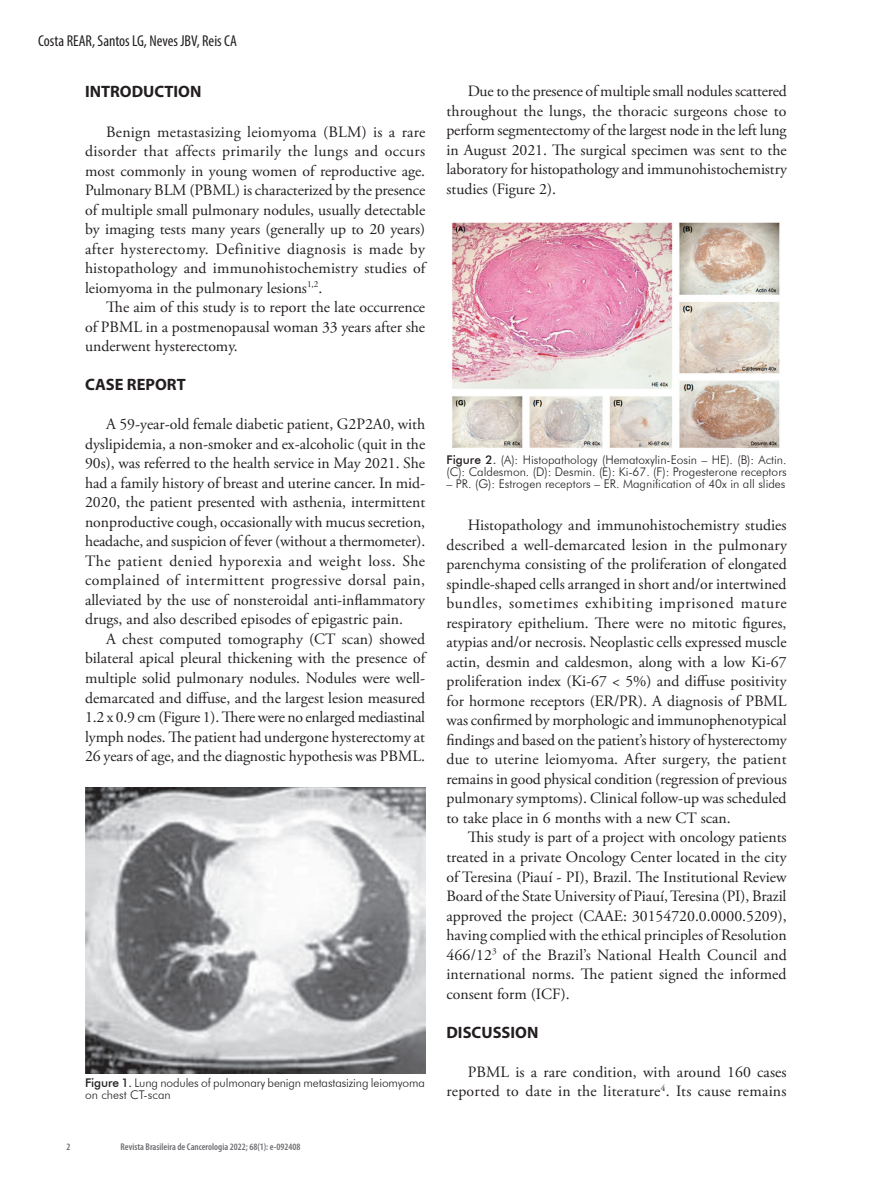
<style>
.page{position:relative;width:893px;height:1191px;background:#fff}
.page>*{position:absolute;margin:0;border:0;box-sizing:border-box;transform-origin:0 0}
.t1{font:700 16.5px "Myriad Pro";color:#231f20}
.t2{font:15.75px/19.5px "Adobe Garamond Pro";color:#231f20;text-align:justify}
.t3{font:condensed 15.75px "Myriad Pro";color:#231f20}
.t4{font:300 12px/12px "Futura BT";color:#231f20}
.t5{font:600 condensed 9.75px "Myriad Pro";color:#6c6d70}
.s1{font-weight:500}
</style>
<div class="page">
<img style="left:85px;top:787px;width:340px;height:286px">
<img style="left:452px;top:222px;width:328px;height:226px">
<p class="t3" style="left:38px;top:31px;width:200px">Costa REAR, Santos LG, Neves JBV, Reis CA</p>
<p class="t1" style="left:85px;top:81px;width:118px">INTRODUCTION</p>
<p class="t2" style="left:85px;top:122px;width:342px;text-indent:21px">Benign metastasizing leiomyoma (BLM) is a rare disorder that affects primarily the lungs and occurs most commonly in young women of reproductive age.<br>Pulmonary BLM (PBML) is characterized by the presence of multiple small pulmonary nodules, usually detectable by imaging tests many years (generally up to 20 years) after hysterectomy. Definitive diagnosis is made by histopathology and immunohistochemistry studies of leiomyoma in the pulmonary lesions<sup>1,2</sup>.</p>
<p class="t2" style="left:85px;top:298px;width:342px;text-indent:21px">The aim of this study is to report the late occurrence of PBML in a postmenopausal woman 33 years after she underwent hysterectomy.</p>
<p class="t1" style="left:85px;top:374px;width:102px">CASE REPORT</p>
<p class="t2" style="left:85px;top:415px;width:342px;text-indent:21px">A 59-year-old female diabetic patient, G2P2A0, with dyslipidemia, a non-smoker and ex-alcoholic (quit in the 90s), was referred to the health service in May 2021. She had a family history of breast and uterine cancer. In mid-2020, the patient presented with asthenia, intermittent nonproductive cough, occasionally with mucus secretion, headache, and suspicion of fever (without a thermometer).<br>The patient denied hyporexia and weight loss. She complained of intermittent progressive dorsal pain, alleviated by the use of nonsteroidal anti-inflammatory drugs, and also described episodes of epigastric pain.</p>
<p class="t2" style="left:85px;top:630px;width:342px;text-indent:21px">A chest computed tomography (CT scan) showed bilateral apical pleural thickening with the presence of multiple solid pulmonary nodules. Nodules were well&shy;demarcated and diffuse, and the largest lesion measured 1.2 x 0.9 cm (Figure 1). There were no enlarged mediastinal lymph nodes. The patient had undergone hysterectomy at 26 years of age, and the diagnostic hypothesis was PBML.</p>
<p class="t4" style="left:85px;top:1076px;width:341px"><span class="s1">Figure 1.</span> Lung nodules of pulmonary benign metastasizing leiomyoma on chest CT-scan</p>
<p class="t5" style="left:67px;top:1141px;width:5px">2</p>
<p class="t5" style="left:121px;top:1141px;width:181px">Revista Brasileira de Cancerologia 2022; 68(1): e-092408</p>
<p class="t2" style="left:446px;top:82px;width:342px;text-indent:21px">Due to the presence of multiple small nodules scattered throughout the lungs, the thoracic surgeons chose to perform segmentectomy of the largest node in the left lung in August 2021. The surgical specimen was sent to the laboratory for histopathology and immunohistochemistry studies (Figure 2).</p>
<p class="t4" style="left:446px;top:453px;width:342px"><span class="s1">Figure 2.</span> (A): Histopathology (Hematoxylin-Eosin – HE). (B): Actin. (C): Caldesmon. (D): Desmin. (E): Ki-67. (F): Progesterone receptors</p>
<p class="t4" style="left:446px;top:477px;width:340px">– PR. (G): Estrogen receptors – ER. Magnification of 40x in all slides</p>
<p class="t2" style="left:446px;top:516px;width:342px;text-indent:21px">Histopathology and immunohistochemistry studies described a well-demarcated lesion in the pulmonary parenchyma consisting of the proliferation of elongated spindle-shaped cells arranged in short and/or intertwined bundles, sometimes exhibiting imprisoned mature respiratory epithelium. There were no mitotic figures, atypias and/or necrosis. Neoplastic cells expressed muscle actin, desmin and caldesmon, along with a low Ki-67 proliferation index (Ki-67 &lt; 5%) and diffuse positivity for hormone receptors (ER/PR). A diagnosis of PBML was confirmed by morphologic and immunophenotypical findings and based on the patient’s history of hysterectomy due to uterine leiomyoma. After surgery, the patient remains in good physical condition (regression of previous pulmonary symptoms). Clinical follow-up was scheduled to take place in 6 months with a new CT scan.</p>
<p class="t2" style="left:446px;top:828px;width:342px;text-indent:21px">This study is part of a project with oncology patients treated in a private Oncology Center located in the city of Teresina (Piauí - PI), Brazil. The Institutional Review Board of the State University of Piauí, Teresina (PI), Brazil approved the project (CAAE: 30154720.0.0000.5209), having complied with the ethical principles of Resolution 466/12<sup>3</sup> of the Brazil’s National Health Council and international norms. The patient signed the informed consent form (ICF).</p>
<p class="t1" style="left:446px;top:1021px;width:93px">DISCUSSION</p>
<p class="t2" style="left:446px;top:1062px;width:342px;text-align:right">PBML is a rare condition, with around 160 cases reported to date in the literature<sup>4</sup>. Its cause remains</p>
</div>
